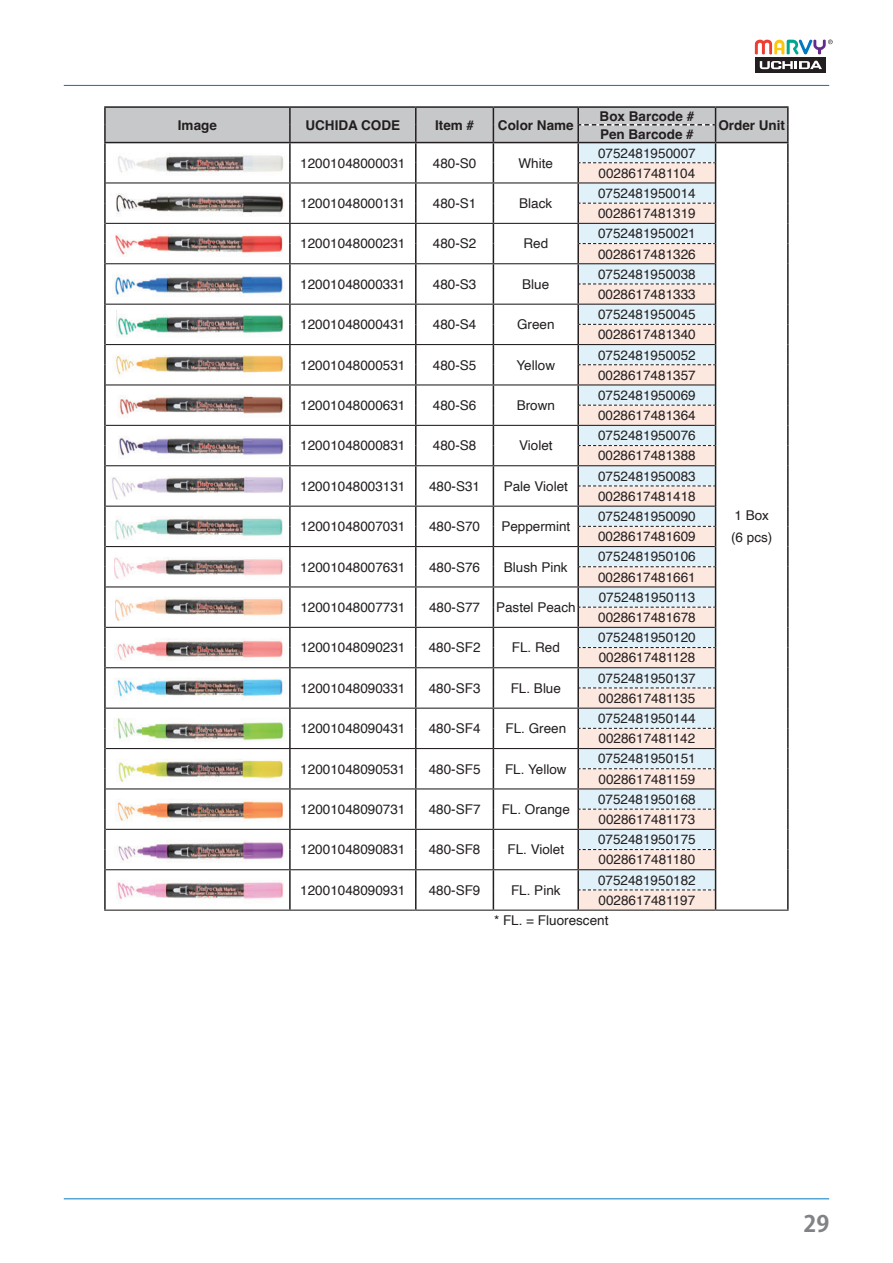
<style>
.page{position:relative;width:893px;height:1263px;background:#fff}
.page>*{position:absolute;margin:0;border:0;box-sizing:border-box;transform-origin:0 0}
.t1{font:700 22.5px "Koz Go Pro";color:#808285}
.t2{font:13.5px/20.2px "Helvetica";color:#231f20}
.t3{font:700 13.5px "Helvetica";color:#231f20}
</style>
<div class="page">
<div style="left:755px;top:57px;width:71px;height:16px;background:#231f20"></div>
<svg style="left:755px;top:39px;width:78px;height:30px"></svg>
<hr style="left:64px;top:85px;width:765px;height:1px;background:#0078c0">
<hr style="left:64px;top:1198px;width:765px;height:1px;background:#0078c0">
<hr style="left:104px;top:106px;width:186px;height:2px;background:#231f20">
<hr style="left:290px;top:106px;width:126px;height:2px;background:#231f20">
<hr style="left:416px;top:106px;width:77px;height:2px;background:#231f20">
<hr style="left:493px;top:106px;width:85px;height:2px;background:#231f20">
<hr style="left:578px;top:106px;width:138px;height:2px;background:#231f20">
<hr style="left:716px;top:106px;width:73px;height:2px;background:#231f20">
<hr style="left:104px;top:910px;width:186px;height:1px;background:#231f20">
<hr style="left:290px;top:910px;width:126px;height:1px;background:#231f20">
<hr style="left:416px;top:910px;width:77px;height:1px;background:#231f20">
<hr style="left:493px;top:910px;width:85px;height:1px;background:#231f20">
<hr style="left:578px;top:910px;width:138px;height:1px;background:#231f20">
<hr style="left:716px;top:910px;width:73px;height:1px;background:#231f20">
<svg style="left:104px;top:107px;width:685px;height:803px"></svg>
<img style="left:114px;top:149px;width:172px;height:27px">
<img style="left:111px;top:189px;width:174px;height:27px">
<img style="left:110px;top:230px;width:178px;height:27px">
<img style="left:113px;top:270px;width:173px;height:27px">
<img style="left:116px;top:310px;width:169px;height:28px">
<img style="left:113px;top:351px;width:174px;height:27px">
<img style="left:118px;top:391px;width:167px;height:27px">
<img style="left:118px;top:432px;width:167px;height:27px">
<img style="left:109px;top:472px;width:178px;height:27px">
<img style="left:110px;top:512px;width:178px;height:28px">
<img style="left:114px;top:553px;width:173px;height:27px">
<img style="left:114px;top:593px;width:171px;height:27px">
<img style="left:115px;top:633px;width:173px;height:28px">
<img style="left:115px;top:674px;width:173px;height:27px">
<img style="left:114px;top:714px;width:172px;height:27px">
<img style="left:117px;top:755px;width:171px;height:27px">
<img style="left:115px;top:795px;width:172px;height:27px">
<img style="left:114px;top:835px;width:172px;height:28px">
<img style="left:117px;top:876px;width:169px;height:27px">
<hr style="left:111px;top:551px;width:3px;height:29px;background:#fff">
<hr style="left:112px;top:593px;width:2px;height:28px;background:#fff">
<p class="t3" style="left:178px;top:117px;width:41px">Image</p>
<p class="t3" style="left:305px;top:117px;width:96px">UCHIDA CODE</p>
<p class="t3" style="left:435px;top:117px;width:41px">Item #</p>
<p class="t3" style="left:498px;top:117px;width:77px">Color Name</p>
<p class="t2" style="left:300px;top:153px;width:107px">12001048000031</p>
<p class="t2" style="left:433px;top:153px;width:45px">480-S0</p>
<p class="t2" style="left:519px;top:153px;width:36px">White</p>
<p class="t3" style="left:600px;top:108px;width:96px">Box Barcode #</p>
<p class="t3" style="left:600px;top:126px;width:95px">Pen Barcode #</p>
<p class="t2" style="left:598px;top:143px;width:99px">0752481950007</p>
<p class="t2" style="left:599px;top:163px;width:98px">0028617481104</p>
<p class="t2" style="left:300px;top:194px;width:107px">12001048000131</p>
<p class="t2" style="left:433px;top:194px;width:45px">480-S1</p>
<p class="t2" style="left:519px;top:194px;width:35px">Black</p>
<p class="t2" style="left:598px;top:183px;width:99px">0752481950014<br>0028617481319</p>
<p class="t2" style="left:300px;top:234px;width:107px">12001048000231</p>
<p class="t2" style="left:433px;top:234px;width:45px">480-S2</p>
<p class="t2" style="left:523px;top:234px;width:26px">Red</p>
<p class="t2" style="left:598px;top:224px;width:99px">0752481950021<br>0028617481326</p>
<p class="t2" style="left:300px;top:274px;width:107px">12001048000331</p>
<p class="t2" style="left:433px;top:274px;width:45px">480-S3</p>
<p class="t2" style="left:522px;top:274px;width:29px">Blue</p>
<p class="t2" style="left:598px;top:264px;width:99px">0752481950038<br>0028617481333</p>
<p class="t2" style="left:300px;top:315px;width:107px">12001048000431</p>
<p class="t2" style="left:433px;top:315px;width:45px">480-S4</p>
<p class="t2" style="left:517px;top:315px;width:39px">Green</p>
<p class="t2" style="left:598px;top:305px;width:99px">0752481950045<br>0028617481340</p>
<p class="t2" style="left:300px;top:355px;width:107px">12001048000531</p>
<p class="t2" style="left:433px;top:355px;width:45px">480-S5</p>
<p class="t2" style="left:517px;top:355px;width:40px">Yellow</p>
<p class="t2" style="left:598px;top:345px;width:99px">0752481950052<br>0028617481357</p>
<p class="t2" style="left:300px;top:395px;width:107px">12001048000631</p>
<p class="t2" style="left:433px;top:395px;width:45px">480-S6</p>
<p class="t2" style="left:517px;top:395px;width:40px">Brown</p>
<p class="t2" style="left:598px;top:385px;width:99px">0752481950069<br>0028617481364</p>
<p class="t2" style="left:300px;top:436px;width:107px">12001048000831</p>
<p class="t2" style="left:433px;top:436px;width:45px">480-S8</p>
<p class="t2" style="left:519px;top:436px;width:35px">Violet</p>
<p class="t2" style="left:598px;top:426px;width:99px">0752481950076<br>0028617481388</p>
<p class="t2" style="left:300px;top:476px;width:107px">12001048003131</p>
<p class="t2" style="left:429px;top:476px;width:53px">480-S31</p>
<p class="t2" style="left:504px;top:476px;width:66px">Pale Violet</p>
<p class="t2" style="left:598px;top:466px;width:99px">0752481950083<br>0028617481418</p>
<p class="t2" style="left:300px;top:517px;width:107px">12001048007031</p>
<p class="t2" style="left:429px;top:517px;width:53px">480-S70</p>
<p class="t2" style="left:501px;top:517px;width:71px">Peppermint</p>
<p class="t2" style="left:598px;top:507px;width:99px">0752481950090<br>0028617481609</p>
<p class="t2" style="left:300px;top:557px;width:107px">12001048007631</p>
<p class="t2" style="left:429px;top:557px;width:53px">480-S76</p>
<p class="t2" style="left:504px;top:557px;width:65px">Blush Pink</p>
<p class="t2" style="left:598px;top:547px;width:99px">0752481950106<br>0028617481661</p>
<p class="t2" style="left:300px;top:597px;width:107px">12001048007731</p>
<p class="t2" style="left:429px;top:597px;width:148px">480-S77 Pastel Peach</p>
<p class="t2" style="left:598px;top:587px;width:99px">0752481950113<br>0028617481678</p>
<p class="t2" style="left:300px;top:638px;width:107px">12001048090231</p>
<p class="t2" style="left:429px;top:638px;width:53px">480-SF2</p>
<p class="t2" style="left:512px;top:638px;width:50px">FL. Red</p>
<p class="t2" style="left:598px;top:628px;width:99px">0752481950120<br>0028617481128</p>
<p class="t2" style="left:300px;top:678px;width:107px">12001048090331</p>
<p class="t2" style="left:429px;top:678px;width:53px">480-SF3</p>
<p class="t2" style="left:511px;top:678px;width:52px">FL. Blue</p>
<p class="t2" style="left:598px;top:668px;width:99px">0752481950137<br>0028617481135</p>
<p class="t2" style="left:300px;top:719px;width:107px">12001048090431</p>
<p class="t2" style="left:429px;top:719px;width:53px">480-SF4</p>
<p class="t2" style="left:505px;top:719px;width:62px">FL. Green</p>
<p class="t2" style="left:598px;top:709px;width:99px">0752481950144<br>0028617481142</p>
<p class="t2" style="left:300px;top:759px;width:107px">12001048090531</p>
<p class="t2" style="left:429px;top:759px;width:53px">480-SF5</p>
<p class="t2" style="left:505px;top:759px;width:63px">FL. Yellow</p>
<p class="t2" style="left:598px;top:749px;width:99px">0752481950151<br>0028617481159</p>
<p class="t2" style="left:300px;top:799px;width:107px">12001048090731</p>
<p class="t2" style="left:429px;top:799px;width:53px">480-SF7</p>
<p class="t2" style="left:502px;top:799px;width:70px">FL. Orange</p>
<p class="t2" style="left:598px;top:789px;width:99px">0752481950168<br>0028617481173</p>
<p class="t2" style="left:300px;top:840px;width:107px">12001048090831</p>
<p class="t2" style="left:429px;top:840px;width:53px">480-SF8</p>
<p class="t2" style="left:507px;top:840px;width:58px">FL. Violet</p>
<p class="t2" style="left:598px;top:830px;width:99px">0752481950175<br>0028617481180</p>
<p class="t2" style="left:300px;top:880px;width:107px">12001048090931</p>
<p class="t2" style="left:429px;top:880px;width:53px">480-SF9</p>
<p class="t2" style="left:511px;top:880px;width:51px">FL. Pink</p>
<p class="t2" style="left:598px;top:870px;width:99px">0752481950182</p>
<p class="t2" style="left:599px;top:890px;width:98px">0028617481197</p>
<p class="t2" style="left:494px;top:910px;width:116px">* FL. = Fluorescent</p>
<p class="t3" style="left:718px;top:117px;width:68px">Order Unit</p>
<p class="t2" style="left:731px;top:504px;width:43px;line-height:22.5px">1 Box (6 pcs)</p>
<h1 class="t1" style="left:803px;top:1209px;width:27px">29</h1>
</div>
